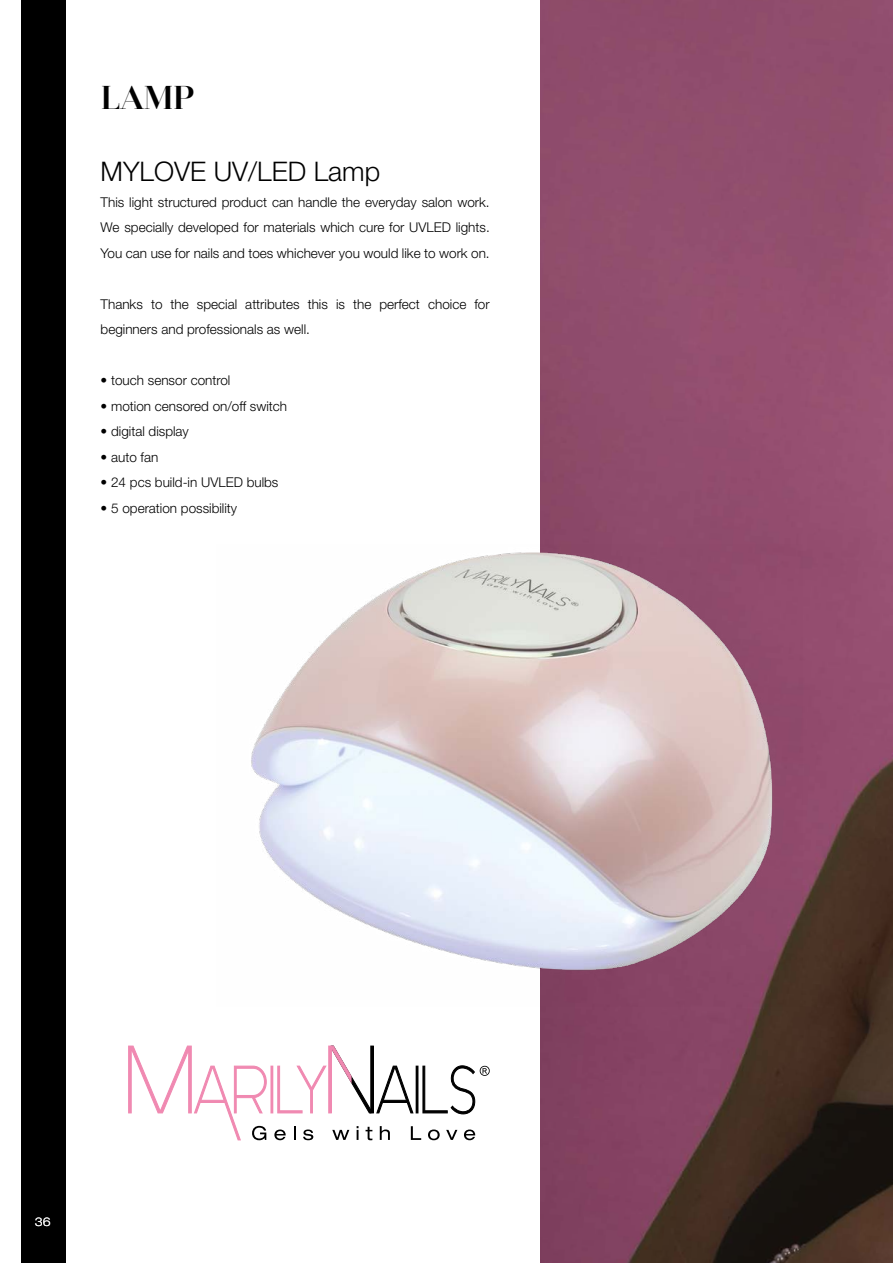
<style>
.page{position:relative;width:893px;height:1263px;background:#fff}
.page>*{position:absolute;margin:0;border:0;box-sizing:border-box;transform-origin:0 0}
.t1{font:700 33px "Jules Big";color:#000}
.t2{font:300 27px "Helvetica Neue LT Pro";color:#000}
.t3{font:300 13.5px/25.5px "Helvetica Neue LT Pro";color:#000;text-align:justify}
.t4{font:300 expanded 12px "Helvetica Neue LT Pro";color:#fff}
</style>
<div class="page">
<div style="left:21px;top:0;width:45px;height:1263px;background:#000"></div>
<img style="left:540px;top:0;width:353px;height:1263px">
<img style="left:251px;top:544px;width:552px;height:462px">
<hr style="left:416px;top:1065px;width:2px;height:48px;background:#000">
<svg style="left:422px;top:1065px;width:68px;height:49px"></svg>
<svg style="left:274px;top:1129px;width:12px;height:11px"></svg>
<svg style="left:294px;top:1126px;width:1px;height:14px"></svg>
<svg style="left:303px;top:1129px;width:10px;height:11px"></svg>
<svg style="left:332px;top:1130px;width:17px;height:10px"></svg>
<svg style="left:357px;top:1126px;width:2px;height:14px"></svg>
<svg style="left:366px;top:1127px;width:6px;height:13px"></svg>
<svg style="left:380px;top:1126px;width:10px;height:14px"></svg>
<svg style="left:411px;top:1126px;width:10px;height:14px"></svg>
<svg style="left:428px;top:1129px;width:12px;height:11px"></svg>
<svg style="left:446px;top:1130px;width:11px;height:10px"></svg>
<svg style="left:464px;top:1129px;width:11px;height:11px"></svg>
<svg style="left:128px;top:1045px;width:139px;height:95px"></svg>
<hr style="left:270px;top:1065px;width:3px;height:48px;background:#f089b1">
<svg style="left:277px;top:1045px;width:137px;height:68px"></svg>
<h1 class="t1" style="left:101px;top:77px;width:96px">LAMP</h1>
<h2 class="t2" style="left:101px;top:155px;width:281px">MYLOVE UV/LED Lamp</h2>
<p class="t3" style="left:101px;top:189px;width:391px">This light structured product can handle the everyday salon work.<br>We specially developed for materials which cure for UVLED lights.<br>You can use for nails and toes whichever you would like to work on.</p>
<p class="t3" style="left:101px;top:291px;width:391px">Thanks to the special attributes this is the perfect choice for beginners and professionals as well.</p>
<p class="t3" style="left:101px;top:367px;width:131px">• touch sensor control</p>
<p class="t3" style="left:101px;top:393px;width:188px">• motion censored on/off switch</p>
<p class="t3" style="left:101px;top:418px;width:90px">• digital display</p>
<p class="t3" style="left:101px;top:444px;width:59px">• auto fan</p>
<p class="t3" style="left:101px;top:469px;width:179px">• 24 pcs build-in UVLED bulbs</p>
<p class="t3" style="left:101px;top:495px;width:138px">• 5 operation possibility</p>
<p class="t4" style="left:35px;top:1214px;width:18px">36</p>
</div>
